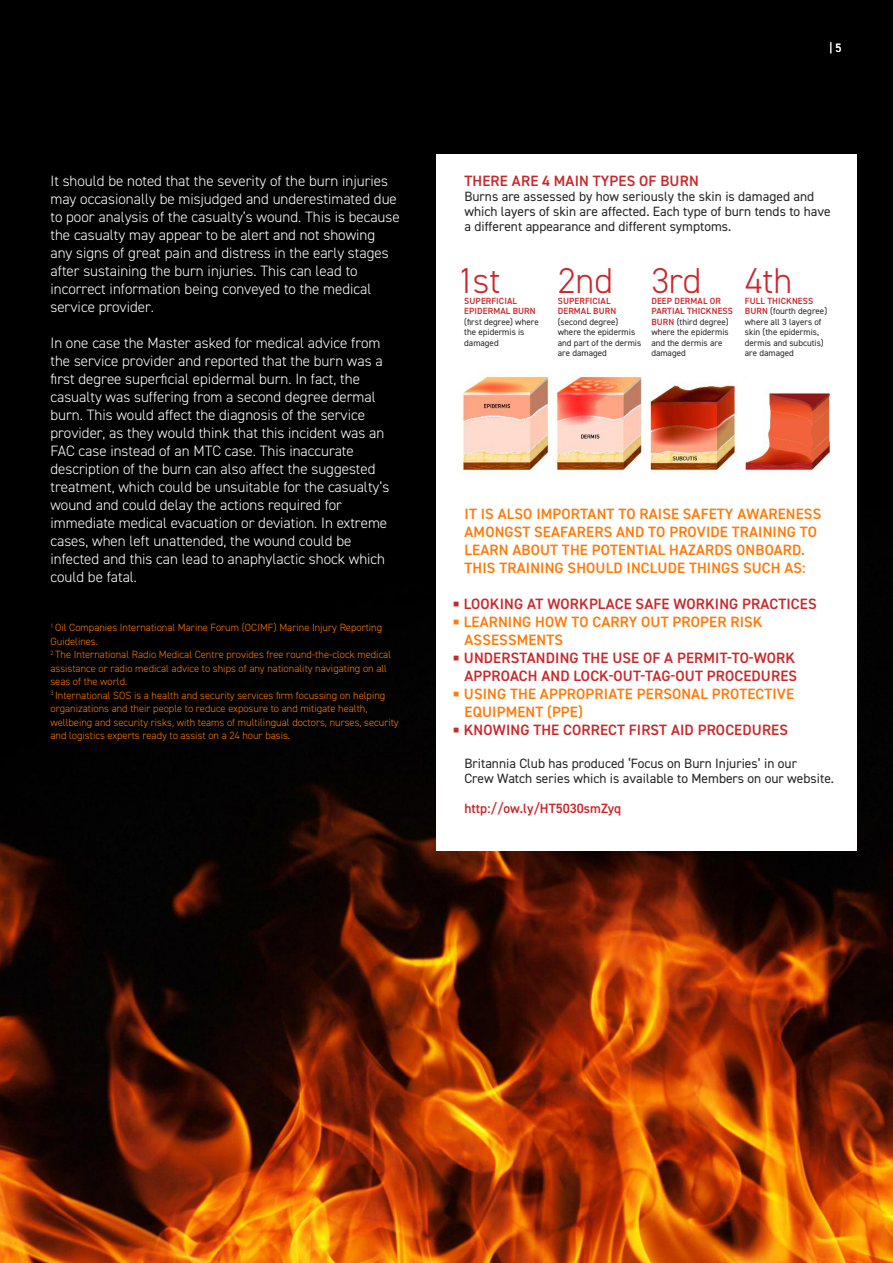
<style>
.page{position:relative;width:893px;height:1263px;background:#fff}
.page>*{position:absolute;margin:0;border:0;box-sizing:border-box;transform-origin:0 0}
.t1{font:300 36px "DIN2014";color:#cb262a}
.t2{font:300 15px/18px "DIN2014";color:#fff}
.t3{font:600 15px/18px "DIN2014";letter-spacing:.01em;color:#ff7908}
.t4{font:600 15px/18px "DIN2014";letter-spacing:.01em;color:#cb262a;text-align:right}
.t5{font:13.5px/15px "DIN2014";color:#272526}
.t6{font:600 13.5px "DIN2014";color:#cb262a}
.t7{font:12px "DIN2014";color:#fff}
.t8{font:300 10.5px/13.5px "DIN2014";color:#ff7908}
.t9{font:9px/10.5px "DIN2014";color:#272526}
.t10{font:600 9px/10.5px "DIN2014";letter-spacing:.01em;color:#cb262a}
.s1{font-weight:600;color:#cb262a}
</style>
<div class="page">
<img style="left:0;top:0;width:893px;height:1263px">
<div style="left:436px;top:154px;width:421px;height:697px;background:#fff"></div>
<img style="left:460px;top:374px;width:370px;height:99px">
<p class="t2" style="left:50px;top:173px;width:351px">It should be noted that the severity of the burn injuries may occasionally be misjudged and underestimated due to poor analysis of the casualty’s wound. This is because the casualty may appear to be alert and not showing any signs of great pain and distress in the early stages after sustaining the burn injuries. This can lead to incorrect information being conveyed to the medical service provider.</p>
<p class="t2" style="left:50px;top:335px;width:340px">In one case the Master asked for medical advice from the service provider and reported that the burn was a first degree superficial epidermal burn. In fact, the casualty was suffering from a second degree dermal burn. This would affect the diagnosis of the service provider, as they would think that this incident was an FAC case instead of an MTC case. This inaccurate description of the burn can also affect the suggested treatment, which could be unsuitable for the casualty’s wound and could delay the actions required for immediate medical evacuation or deviation. In extreme cases, when left unattended, the wound could be infected and this can lead to anaphylactic shock which could be fatal.</p>
<p class="t8" style="left:50px;top:622px;width:350px"><sup>1</sup> Oil Companies International Marine Forum (OCIMF) Marine Injury Reporting guidelines.<br><sup>2</sup> The International Radio Medical Centre provides free round-the-clock medical assistance or radio medical advice to ships of any nationality navigating on all seas of the world.<br><sup>3</sup> International SOS is a health and security services firm focussing on helping organizations and their people to reduce exposure to and mitigate health, wellbeing and security risks, with teams of multilingual doctors, nurses, security and logistics experts ready to assist on a 24 hour basis.</p>
<p class="t7" style="left:829px;top:43px;width:14px">|5</p>
<p class="t4" style="left:465px;top:173px;width:236px">THERE ARE 4 MAIN TYPES OF BURN</p>
<p class="t5" style="left:464px;top:190px;width:368px">Burns are assessed by how seriously the skin is damaged and which layers of skin are affected. Each type of burn tends to have a different appearance and different symptoms.</p>
<h1 class="t1" style="left:457px;top:268px;width:45px">1st</h1>
<p class="t10" style="left:464px;top:296px;width:73px">SUPERFICIAL<br>EPIDERMAL BURN</p>
<p class="t9" style="left:464px;top:317px;width:76px">(first degree) where the epidermis is damaged</p>
<h1 class="t1" style="left:558px;top:268px;width:57px">2nd</h1>
<p class="t10" style="left:558px;top:296px;width:60px">SUPERFICIAL<br>DERMAL BURN</p>
<p class="t9" style="left:558px;top:317px;width:85px">(second degree) where the epidermis and part of the dermis are damaged</p>
<h1 class="t1" style="left:651px;top:268px;width:52px">3rd</h1>
<p class="t9" style="left:651px;top:296px;width:83px"><span class="s1">DEEP DERMAL OR<br>PARTIAL THICKNESS<br>BURN</span> (third degree) where the epidermis and the dermis are damaged</p>
<h1 class="t1" style="left:745px;top:268px;width:49px">4th</h1>
<p class="t9" style="left:745px;top:296px;width:84px"><span class="s1">FULL THICKNESS<br>BURN</span> (fourth degree) where all 3 layers of skin (the epidermis, dermis and subcutis) are damaged</p>
<p class="t3" style="left:465px;top:506px;width:358px">IT IS ALSO IMPORTANT TO RAISE SAFETY AWARENESS AMONGST SEAFARERS AND TO PROVIDE TRAINING TO LEARN ABOUT THE POTENTIAL HAZARDS ONBOARD.<br>THIS TRAINING SHOULD INCLUDE THINGS SUCH AS:</p>
<p class="t4" style="left:452px;top:596px;width:366px">▪ LOOKING AT WORKPLACE SAFE WORKING PRACTICES</p>
<p class="t3" style="left:465px;top:614px;width:299px;text-indent:-12px">▪ LEARNING HOW TO CARRY OUT PROPER RISK<br>ASSESSMENTS</p>
<p class="t4" style="left:452px;top:650px;width:346px">▪ UNDERSTANDING THE USE OF A PERMIT-TO-WORK<br>APPROACH AND LOCK-OUT-TAG-OUT PROCEDURES</p>
<p class="t3" style="left:465px;top:686px;width:331px;text-indent:-12px">▪ USING THE APPROPRIATE PERSONAL PROTECTIVE<br>EQUIPMENT (PPE)</p>
<p class="t4" style="left:452px;top:722px;width:337px">▪ KNOWING THE CORRECT FIRST AID PROCEDURES</p>
<p class="t5" style="left:464px;top:757px;width:371px">Britannia Club has produced ‘Focus on Burn Injuries’ in our<br>Crew Watch series which is available to Members on our website.</p>
<p class="t6" style="left:464px;top:804px;width:158px">HTTP://OW.LY/HT5030SMZYQ</p>
</div>
